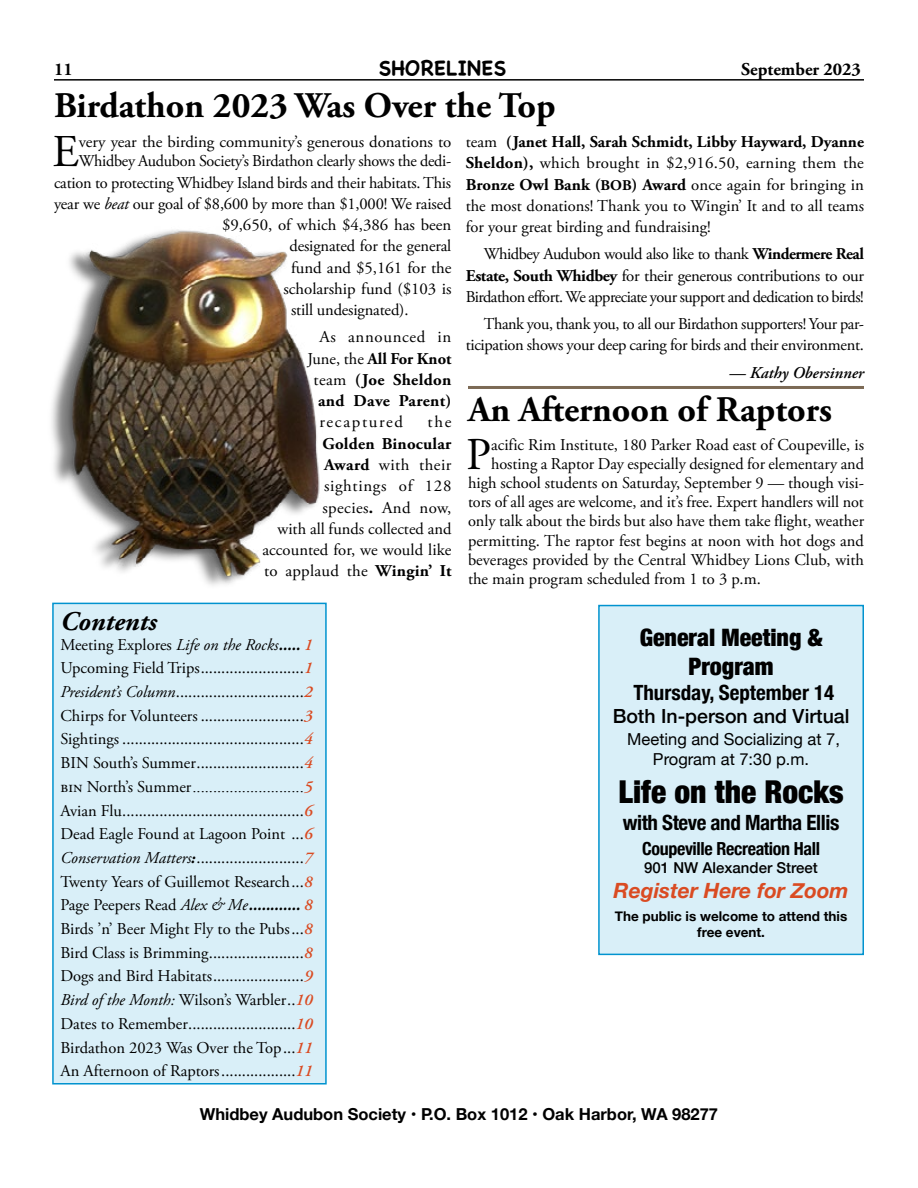
<style>
.page{position:relative;width:918px;height:1188px;background:#fff}
.page>*{position:absolute;margin:0;border:0;box-sizing:border-box;transform-origin:0 0}
.body_text_first{font:45.45px "Adobe Garamond Pro";color:#000}
.Heading{font:700 36px "Adobe Garamond Pro";color:#000}
.eHeading-lineAbove{font:700 36px "Adobe Garamond Pro";color:#000}
.t1{font:900 condensed 31.5px "Helvetica Neue";color:#000}
.t2{font:italic 700 27px "Adobe Garamond Pro";color:#000}
.t3{font:900 condensed 24px/28.8px "Helvetica Neue";color:#000;text-align:center}
.t4{font:700 condensed 21px "Helvetica Neue";letter-spacing:-.02em;color:#000}
.t5{font:700 condensed 21px "Helvetica Neue";color:#000}
.t6{font:italic 700 21px "Helvetica Neue";color:#da4b22}
.t7{font:700 21px "Chalkboard SE";color:#000}
.t8{font:500 19.5px "Helvetica Neue";color:#000}
.t9{font:700 condensed 18px "Helvetica Neue";letter-spacing:-.02em;color:#000}
.t10{font:700 18px "Adobe Garamond Pro";color:#000}
.body_text{font:16.5px/23.7px "Adobe Garamond Pro";letter-spacing:-.005em;color:#000;text-align:justify}
.body_text_first-2{font:16.5px/19.2px "Adobe Garamond Pro";letter-spacing:-.005em;color:#000}
.body_text-2{font:16.5px/21.3px "Adobe Garamond Pro";letter-spacing:-.025em;color:#000;text-align:right}
.t11{font:700 16.5px "Helvetica Neue";color:#000}
.t12{font:16.5px "Times New Roman";color:#000}
.t13{font:16.5px/19.8px "Helvetica Neue";color:#000;text-align:center}
.body_text-3{font:700 16.5px "Adobe Garamond Pro";letter-spacing:.02em;color:#000}
.body_text-4{font:700 16.5px "Adobe Garamond Pro";color:#000}
.author{font:italic 600 16.5px "Adobe Garamond Pro";color:#000}
.t14{font:500 15px "Helvetica Neue";color:#000}
.t15{font:700 13.5px/16.2px "Helvetica Neue";color:#000;text-align:center}
.s1{font-style:italic}
.s2{font-weight:400}
.s3{font-weight:700}
.s4{font-family:"Adobe Garamond Pro Bold SC900";font-size:14.85px}
.s5{font-weight:700;font-style:italic}
.s6{font-weight:600;font-style:italic;color:#da4b22}
.s7{font-family:"Adobe Garamond Pro"}
.s8{font-family:"Adobe Garamond Pro";font-weight:600;font-style:italic;color:#da4b22}
</style>
<div class="page">
<hr style="left:54px;top:79px;width:810px;height:2px;background:#000">
<div style="left:53px;top:603px;width:273px;height:481px;background:#d9eff8"></div>
<div style="left:52px;top:603px;width:275px;height:482px;border:2px solid #0193cf"></div>
<div style="left:599px;top:606px;width:264px;height:348px;background:#d9eff8"></div>
<div style="left:598px;top:605px;width:266px;height:350px;border:2px solid #0193cf"></div>
<hr style="left:468px;top:386px;width:396px;height:3px;background:#7c6a55">
<img style="left:54px;top:229px;width:266px;height:356px">
<p class="t10" style="left:54px;top:58px;width:20px">11</p>
<p class="t7" style="left:379px;top:55px;width:129px">SHORELINES</p>
<p class="t10" style="left:741px;top:58px;width:121px">September 2023</p>
<p class="Heading" style="left:54px;top:84px;width:503px">Birdathon 2023 Was Over the Top</p>
<p class="body_text_first" style="left:53px;top:125px;width:28px">E</p>
<p class="body_text_first-2" style="left:79px;top:133px;width:374px">very year the birding community’s generous donations to<br>Whidbey Audubon Society’s Birdathon clearly shows the dedi-</p>
<p class="body_text_first-2" style="left:54px;top:173px;width:399px">cation to protecting Whidbey Island birds and their habitats. This</p>
<p class="body_text_first-2" style="left:54px;top:195px;width:399px">year we <span class="s1">beat</span> our goal of $8,600 by more than $1,000! We raised</p>
<p class="body_text_first-2" style="left:222px;top:216px;width:231px">$9,650, of which $4,386 has been</p>
<p class="body_text_first-2" style="left:290px;top:237px;width:163px">designated for the general</p>
<p class="body_text_first-2" style="left:291px;top:258px;width:162px">fund and $5,161 for the</p>
<p class="body_text_first-2" style="left:284px;top:280px;width:170px">scholarship fund ($103 is</p>
<p class="body_text_first-2" style="left:291px;top:301px;width:119px">still undesignated).</p>
<p class="body_text" style="left:320px;top:326px;width:133px">As announced in</p>
<p class="body_text-4" style="left:308px;top:349px;width:145px"><span class="s2">June, the</span> All For Knot</p>
<p class="body_text-3" style="left:314px;top:370px;width:139px"><span class="s2">team</span> (Joe Sheldon</p>
<p class="body_text-3" style="left:318px;top:391px;width:135px">and Dave Parent)</p>
<p class="body_text" style="left:320px;top:411px;width:85px">recaptured</p>
<p class="body_text" style="left:466px;top:132px;width:400px;line-height:21.3px">team <span class="s3">(Janet Hall, Sarah Schmidt, Libby Hayward, Dyanne Sheldon),</span> which brought in $2,916.50, earning them the <span class="s3">Bronze Owl Bank (</span><span class="s4">bob</span><span class="s3">) Award</span> once again for bringing in the most donations! Thank you to Wingin’ It and to all teams for your great birding and fundraising!</p>
<p class="body_text" style="left:466px;top:244px;width:400px;line-height:21.3px;text-indent:18px">Whidbey Audubon would also like to thank <span class="s3">Windermere Real Estate, South Whidbey</span> for their generous contributions to our Birdathon effort. We appreciate your support and dedication to birds!</p>
<p class="body_text-2" style="left:466px;top:314px;width:400px">Thank you, thank you, to all our Birdathon supporters! Your par&shy;ticipation shows your deep caring for birds and their environment.</p>
<p class="author" style="left:729px;top:363px;width:136px">— Kathy Obersinner</p>
<p class="eHeading-lineAbove" style="left:468px;top:389px;width:365px">An Afternoon of Raptors</p>
<p class="body_text_first" style="left:466px;top:427px;width:26px">P</p>
<p class="body_text_first-2" style="left:491px;top:435px;width:374px">acific Rim Institute, 180 Parker Road east of Coupeville, is</p>
<p class="body_text" style="left:262px;top:412px;width:191px;line-height:21.3px;text-align:right">the<br><span class="s3">Golden Binocular<br>Award</span> with their sightings of 128<br>species<span class="s3">.</span> And now,<br>with all funds collected and accounted for, we would like to applaud the <span class="s3">Wingin’ It</span></p>
<p class="body_text_first-2" style="left:491px;top:455px;width:374px">hosting a Raptor Day especially designed for elementary and</p>
<p class="body_text_first-2" style="left:468px;top:474px;width:398px">high school students on Saturday, September 9 — though visi-</p>
<p class="body_text_first-2" style="left:468px;top:493px;width:397px">tors of all ages are welcome, and it’s free. Expert handlers will not</p>
<p class="body_text_first-2" style="left:468px;top:512px;width:398px">only talk about the birds but also have them take flight, weather</p>
<p class="body_text_first-2" style="left:468px;top:531px;width:397px">permitting. The raptor fest begins at noon with hot dogs and</p>
<p class="body_text_first-2" style="left:468px;top:551px;width:398px">beverages provided by the Central Whidbey Lions Club, with</p>
<p class="body_text_first-2" style="left:468px;top:570px;width:294px">the main program scheduled from 1 to 3 p.m.</p>
<h3 class="t2" style="left:60px;top:606px;width:98px">Contents</h3>
<p class="body_text" style="left:60px;top:633px;width:254px">Meeting Explores <span class="s1">Life on the Rocks</span><span class="s5">.....</span> <span class="s6">1<br></span>Upcoming Field Trips.........................<span class="s6">1<br></span><span class="s1">President’s Column</span>...............................<span class="s6">2<br></span>Chirps for Volunteers .........................<span class="s6">3<br></span>Sightings ............................................<span class="s6">4<br></span>BIN South’s Summer..........................<span class="s6">4</span></p>
<p class="t12" style="left:60px;top:775px;width:254px"><span class="s7">bin North’s Summer</span>...........................<span class="s8">5</span></p>
<p class="body_text" style="left:60px;top:799px;width:254px">Avian Flu............................................<span class="s6">6<br></span>Dead Eagle Found at Lagoon Point ...<span class="s6">6<br></span><span class="s1">Conservation Matters</span><span class="s5">:</span>..........................<span class="s6">7<br></span>Twenty Years of Guillemot Research...<span class="s6">8<br></span>Page Peepers Read <span class="s1">Alex &amp; Me</span><span class="s5">............</span> <span class="s6">8<br></span>Birds ’n’ Beer Might Fly to the Pubs...<span class="s6">8<br></span>Bird Class is Brimming.......................<span class="s6">8<br></span>Dogs and Bird Habitats......................<span class="s6">9<br></span><span class="s1">Bird of the Month:</span> Wilson’s Warbler..<span class="s6">10<br></span>Dates to Remember..........................<span class="s6">10<br></span>Birdathon 2023 Was Over the Top...<span class="s6">11<br></span>An Afternoon of Raptors..................<span class="s6">11</span></p>
<h3 class="t3" style="left:640px;top:622px;width:184px">General Meeting &amp;<br>Program</h3>
<p class="t5" style="left:633px;top:675px;width:202px">Thursday, September 14</p>
<p class="t8" style="left:613px;top:701px;width:238px">Both In-person and Virtual</p>
<p class="t13" style="left:627px;top:730px;width:214px">Meeting and Socializing at 7,<br>Program at 7:30 p.m.</p>
<h3 class="t1" style="left:618px;top:766px;width:227px">Life on the Rocks</h3>
<p class="t4" style="left:623px;top:805px;width:218px">with Steve and Martha Ellis</p>
<p class="t9" style="left:642px;top:834px;width:179px">Coupeville Recreation Hall</p>
<p class="t14" style="left:644px;top:855px;width:175px">901 NW Alexander Street</p>
<p class="t6" style="left:614px;top:874px;width:236px">Register Here for Zoom</p>
<p class="t15" style="left:615px;top:908px;width:234px">The public is welcome to attend this free event.</p>
<p class="t11" style="left:200px;top:1101px;width:520px">Whidbey Audubon Society • P.O. Box 1012 • Oak Harbor, WA 98277</p>
</div>
